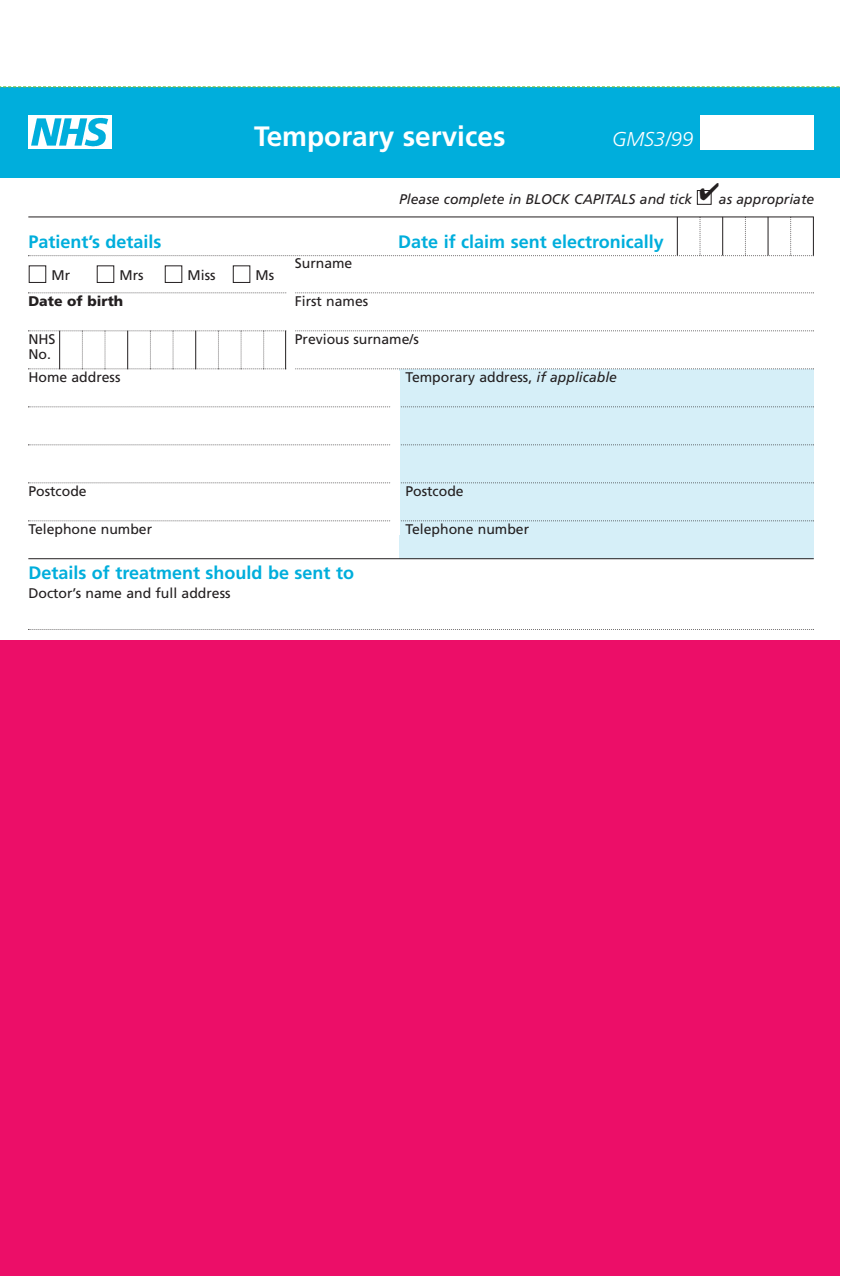
<style>
.page{position:relative;width:842px;height:1276px;background:#fff}
.page>*{position:absolute;margin:0;border:0;box-sizing:border-box;transform-origin:0 0}
.t1{font:700 28px "Frutiger";color:#fff}
.t2{font:italic 300 20px "Frutiger";color:#fff}
.t3{font:700 18px "Frutiger";color:#00aedc}
.t4{font:14px/23.2px "Frutiger";color:#231f20}
.t5{font:italic 14px "Frutiger";color:#231f20}
.t6{font:900 14px "Frutiger";color:#231f20}
.s1{color:#fff}
.s2{font-style:italic}
</style>
<div class="page">
<div style="left:0;top:640px;width:840px;height:636px;background:#ec0e68"></div>
<div style="left:399px;top:369px;width:415px;height:190px;background:#d6eff8"></div>
<hr style="left:28px;top:216px;width:786px;height:1px;background:#231f20">
<svg style="left:28px;top:292px;width:786px;height:1px"></svg>
<svg style="left:28px;top:406px;width:786px;height:1px"></svg>
<svg style="left:28px;top:444px;width:786px;height:1px"></svg>
<svg style="left:28px;top:482px;width:786px;height:1px"></svg>
<svg style="left:28px;top:520px;width:786px;height:1px"></svg>
<hr style="left:28px;top:558px;width:786px;height:1px;background:#231f20">
<svg style="left:28px;top:629px;width:786px;height:1px"></svg>
<div style="left:0;top:87px;width:840px;height:91px;background:#00aedc"></div>
<div style="left:701px;top:115px;width:113px;height:34px;background:#fff"></div>
<div style="left:391px;top:371px;width:8px;height:164px;background:#fff"></div>
<img style="left:28px;top:115px;width:84px;height:33px">
<div style="left:287px;top:260px;width:7px;height:114px;background:#fff"></div>
<svg style="left:28px;top:330px;width:786px;height:39px"></svg>
<hr style="left:285px;top:331px;width:1px;height:38px;background:#231f20">
<svg style="left:0;top:87px;width:840px;height:1px"></svg>
<svg style="left:28px;top:217px;width:785px;height:39px"></svg>
<hr style="left:813px;top:217px;width:1px;height:39px;background:#231f20">
<h1 class="t1" style="left:254px;top:125px;width:253px">Temporary services</h1>
<h2 class="t2" style="left:612px;top:131px;width:83px">GMS3/99</h2>
<p class="t5" style="left:399px;top:194px;width:417px">Please complete in BLOCK CAPITALS and tick <span class="s1">■</span>✔ as appropriate</p>
<p class="t3" style="left:28px;top:234px;width:135px">Patient’s details</p>
<p class="t3" style="left:398px;top:234px;width:267px">Date if claim sent electronically</p>
<p class="t4" style="left:28px;top:264px;width:247px"><span class="s1">■</span> Mr <span class="s1">■</span> Mrs <span class="s1">■</span> Miss <span class="s1">■</span> Ms</p>
<p class="t4" style="left:295px;top:253px;width:59px">Surname</p>
<p class="t6" style="left:28px;top:296px;width:96px">Date of birth</p>
<p class="t4" style="left:295px;top:291px;width:75px">First names</p>
<p class="t4" style="left:28px;top:329px;width:29px">NHS</p>
<p class="t4" style="left:295px;top:329px;width:126px">Previous surname/s</p>
<p class="t4" style="left:28px;top:344px;width:94px">No.<br>Home address</p>
<p class="t4" style="left:405px;top:367px;width:213px">Temporary address, <span class="s2">if applicable</span></p>
<p class="t4" style="left:28px;top:481px;width:60px">Postcode</p>
<p class="t4" style="left:405px;top:481px;width:60px">Postcode</p>
<p class="t4" style="left:28px;top:519px;width:125px">Telephone number</p>
<p class="t4" style="left:405px;top:519px;width:125px">Telephone number</p>
<p class="t3" style="left:28px;top:565px;width:327px">Details of treatment should be sent to</p>
<p class="t4" style="left:28px;top:582px;width:204px">Doctor’s name and full address</p>
</div>
